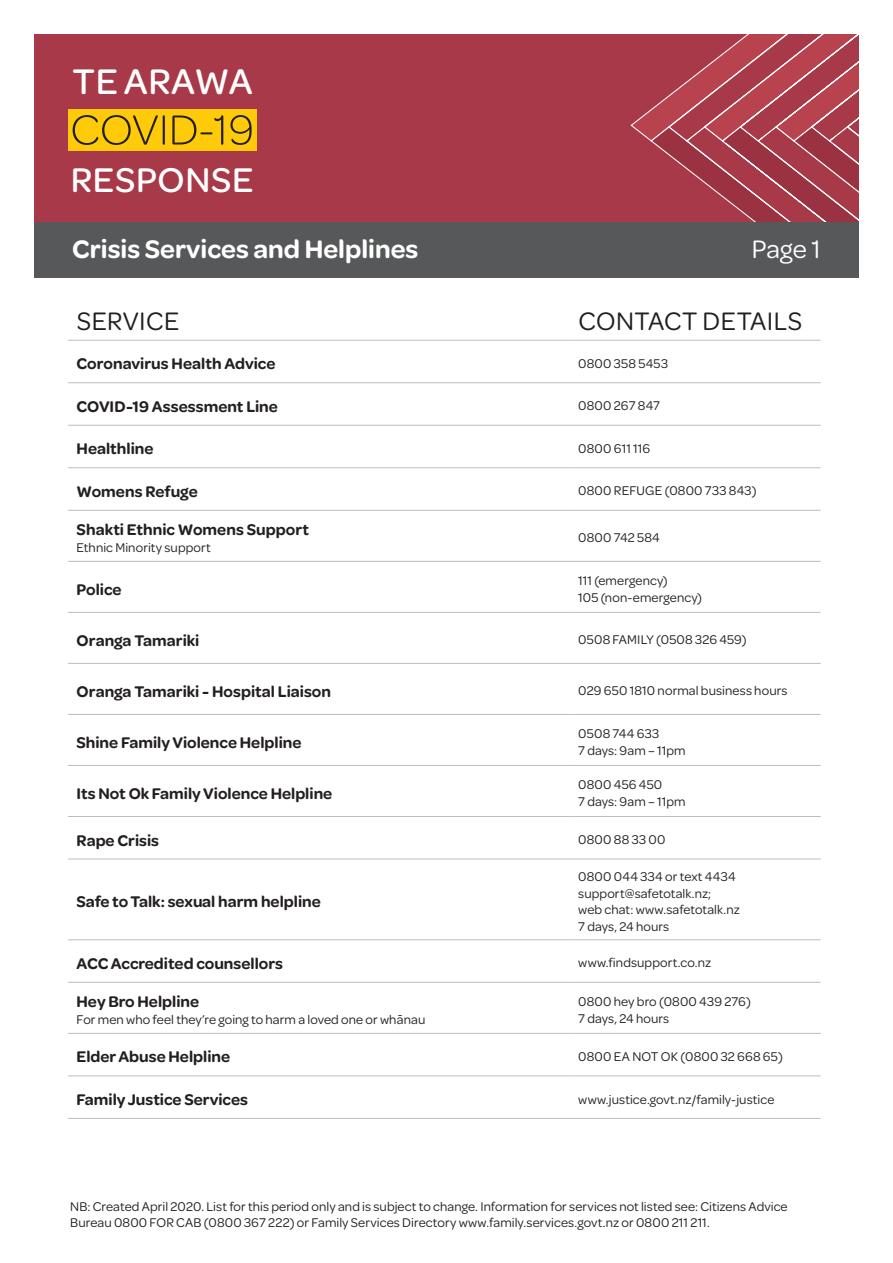
<style>
.page{position:relative;width:893px;height:1263px;background:#fff}
.page>*{position:absolute;margin:0;border:0;box-sizing:border-box;transform-origin:0 0}
.t1{font:500 37.95px "Omnes";letter-spacing:.015em;color:#fff}
.t2{font:500 36.6px "Omnes";letter-spacing:.02em;color:#fff}
.t3{font:600 27px "Omnes";color:#fff}
.t4{font:27px "Omnes";letter-spacing:.015em;color:#231f20}
.t5{font:27px "Omnes";color:#fff}
.t6{font:600 16.5px "Omnes";color:#231f20}
.t7{font:13.5px/16.5px "Omnes";letter-spacing:.01em;color:#231f20}
</style>
<div class="page">
<div style="left:34px;top:34px;width:825px;height:188px;background:#a73949"></div>
<svg style="left:630px;top:34px;width:229px;height:188px"></svg>
<div style="left:68px;top:109px;width:188px;height:42px;background:#feca0a"></div>
<svg style="left:73px;top:115px;width:179px;height:30px"></svg>
<div style="left:34px;top:222px;width:825px;height:55px;background:#57585a"></div>
<hr style="left:68px;top:340px;width:502px;height:1px;background:#bcbdc0">
<hr style="left:570px;top:340px;width:251px;height:1px;background:#bcbdc0">
<hr style="left:68px;top:382px;width:502px;height:1px;background:#bcbdc0">
<hr style="left:570px;top:382px;width:251px;height:1px;background:#bcbdc0">
<hr style="left:68px;top:425px;width:502px;height:1px;background:#bcbdc0">
<hr style="left:570px;top:425px;width:251px;height:1px;background:#bcbdc0">
<hr style="left:68px;top:467px;width:502px;height:1px;background:#bcbdc0">
<hr style="left:570px;top:467px;width:251px;height:1px;background:#bcbdc0">
<hr style="left:68px;top:510px;width:502px;height:1px;background:#bcbdc0">
<hr style="left:570px;top:510px;width:251px;height:1px;background:#bcbdc0">
<hr style="left:68px;top:561px;width:502px;height:1px;background:#bcbdc0">
<hr style="left:570px;top:561px;width:251px;height:1px;background:#bcbdc0">
<hr style="left:68px;top:612px;width:502px;height:1px;background:#bcbdc0">
<hr style="left:570px;top:612px;width:251px;height:1px;background:#bcbdc0">
<hr style="left:68px;top:663px;width:502px;height:1px;background:#bcbdc0">
<hr style="left:570px;top:663px;width:251px;height:1px;background:#bcbdc0">
<hr style="left:68px;top:714px;width:502px;height:1px;background:#bcbdc0">
<hr style="left:570px;top:714px;width:251px;height:1px;background:#bcbdc0">
<hr style="left:68px;top:765px;width:502px;height:1px;background:#bcbdc0">
<hr style="left:570px;top:765px;width:251px;height:1px;background:#bcbdc0">
<hr style="left:68px;top:816px;width:502px;height:1px;background:#bcbdc0">
<hr style="left:570px;top:816px;width:251px;height:1px;background:#bcbdc0">
<hr style="left:68px;top:859px;width:502px;height:1px;background:#bcbdc0">
<hr style="left:570px;top:859px;width:251px;height:1px;background:#bcbdc0">
<hr style="left:68px;top:939px;width:502px;height:1px;background:#bcbdc0">
<hr style="left:570px;top:939px;width:251px;height:1px;background:#bcbdc0">
<hr style="left:68px;top:982px;width:502px;height:1px;background:#bcbdc0">
<hr style="left:570px;top:982px;width:251px;height:1px;background:#bcbdc0">
<hr style="left:68px;top:1033px;width:502px;height:1px;background:#bcbdc0">
<hr style="left:570px;top:1033px;width:251px;height:1px;background:#bcbdc0">
<hr style="left:68px;top:1075px;width:502px;height:1px;background:#bcbdc0">
<hr style="left:570px;top:1075px;width:251px;height:1px;background:#bcbdc0">
<hr style="left:68px;top:1118px;width:502px;height:1px;background:#bcbdc0">
<hr style="left:570px;top:1118px;width:251px;height:1px;background:#bcbdc0">
<h1 class="t1" style="left:72px;top:56px;width:182px">TE ARAWA</h1>
<h2 class="t2" style="left:71px;top:155px;width:184px">RESPONSE</h2>
<h3 class="t3" style="left:72px;top:231px;width:348px">Crisis Services and Helplines</h3>
<h3 class="t5" style="left:752px;top:231px;width:70px">Page 1</h3>
<h3 class="t4" style="left:77px;top:303px;width:104px">SERVICE</h3>
<h3 class="t4" style="left:579px;top:303px;width:225px">CONTACT DETAILS</h3>
<p class="t6" style="left:77px;top:352px;width:200px">Coronavirus Health Advice</p>
<p class="t7" style="left:578px;top:354px;width:91px">0800 358 5453</p>
<p class="t6" style="left:77px;top:395px;width:203px">COVID-19 Assessment Line</p>
<p class="t7" style="left:578px;top:397px;width:83px">0800 267 847</p>
<p class="t6" style="left:77px;top:437px;width:79px">Healthline</p>
<p class="t7" style="left:578px;top:439px;width:73px">0800 611 116</p>
<p class="t6" style="left:77px;top:480px;width:123px">Womens Refuge</p>
<p class="t7" style="left:578px;top:482px;width:180px">0800 REFUGE (0800 733 843)</p>
<p class="t6" style="left:77px;top:518px;width:234px">Shakti Ethnic Womens Support</p>
<p class="t7" style="left:77px;top:538px;width:136px">Ethnic Minority support</p>
<p class="t7" style="left:578px;top:529px;width:83px">0800 742 584</p>
<p class="t6" style="left:77px;top:578px;width:47px">Police</p>
<p class="t7" style="left:578px;top:571px;width:125px">111 (emergency)<br>105 (non-emergency)</p>
<p class="t6" style="left:77px;top:629px;width:124px">Oranga Tamariki</p>
<p class="t7" style="left:578px;top:631px;width:170px">0508 FAMILY (0508 326 459)</p>
<p class="t6" style="left:77px;top:680px;width:256px">Oranga Tamariki - Hospital Liaison</p>
<p class="t7" style="left:578px;top:682px;width:211px">029 650 1810 normal business hours</p>
<p class="t6" style="left:77px;top:731px;width:226px">Shine Family Violence Helpline</p>
<p class="t7" style="left:578px;top:725px;width:109px">0508 744 633<br>7 days: 9am – 11pm</p>
<p class="t6" style="left:77px;top:782px;width:257px">Its Not Ok Family Violence Helpline</p>
<p class="t7" style="left:578px;top:776px;width:109px">0800 456 450<br>7 days: 9am – 11pm</p>
<p class="t6" style="left:77px;top:829px;width:84px">Rape Crisis</p>
<p class="t7" style="left:578px;top:831px;width:89px">0800 88 33 00</p>
<p class="t6" style="left:77px;top:890px;width:246px">Safe to Talk: sexual harm helpline</p>
<p class="t7" style="left:578px;top:867px;width:163px">0800 044 334 or text 4434 support@safetotalk.nz;<br>web chat: www.safetotalk.nz<br>7 days, 24 hours</p>
<p class="t6" style="left:77px;top:952px;width:208px">ACC Accredited counsellors</p>
<p class="t7" style="left:578px;top:954px;width:134px">www.findsupport.co.nz</p>
<p class="t6" style="left:77px;top:990px;width:124px">Hey Bro Helpline</p>
<p class="t7" style="left:77px;top:1010px;width:350px">For men who feel they’re going to harm a loved one or whānau</p>
<p class="t7" style="left:578px;top:992px;width:174px">0800 hey bro (0800 439 276)<br>7 days, 24 hours</p>
<p class="t6" style="left:77px;top:1045px;width:155px">Elder Abuse Helpline</p>
<p class="t7" style="left:578px;top:1047px;width:206px">0800 EA NOT OK (0800 32 668 65)</p>
<p class="t6" style="left:77px;top:1088px;width:173px">Family Justice Services</p>
<p class="t7" style="left:578px;top:1090px;width:198px">www.justice.govt.nz/family-justice</p>
<p class="t7" style="left:70px;top:1197px;width:719px">NB: Created April 2020. List for this period only and is subject to change. Information for services not listed see: Citizens Advice<br>Bureau 0800 FOR CAB (0800 367 222) or Family Services Directory www.family.services.govt.nz or 0800 211 211.</p>
</div>
